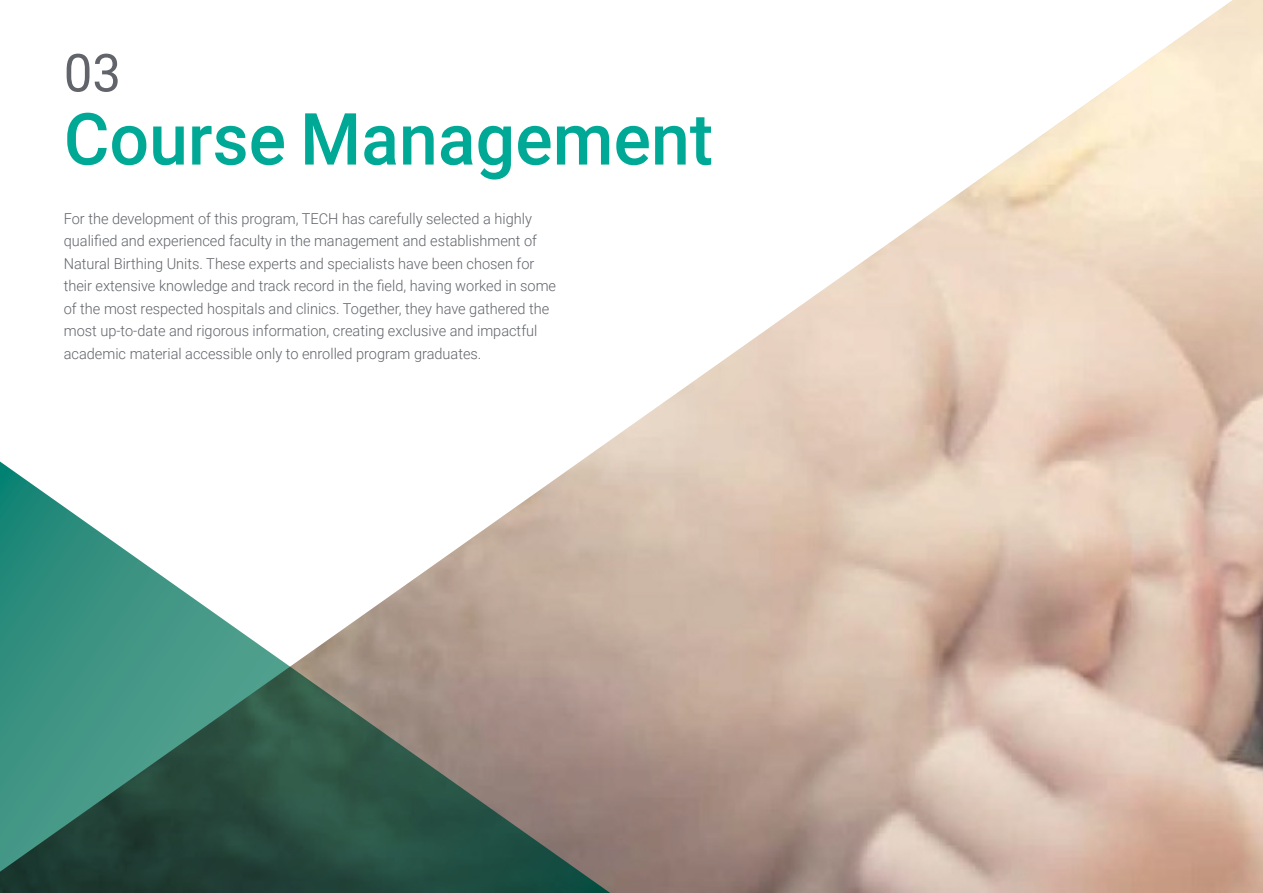
<style>
.page{position:relative;width:1263px;height:893px;background:#fff}
.page>*{position:absolute;margin:0;border:0;box-sizing:border-box;transform-origin:0 0}
.t1{font:500 72px "Roboto";color:#00a996}
.t2{font:52.5px "Roboto";color:#61646a}
.t3{font:300 15px/22.5px "Roboto";color:#61646a}
</style>
<div class="page">
<img style="left:602px;top:0;width:661px;height:893px">
<svg style="left:0;top:446px;width:640px;height:447px"></svg>
<h2 class="t2" style="left:64px;top:36px;width:59px">03</h2>
<h1 class="t1" style="left:64px;top:89px;width:651px">Course Management</h1>
<p class="t3" style="left:64px;top:207px;width:494px">For the development of this program, TECH has carefully selected a highly qualified and experienced faculty in the management and establishment of Natural Birthing Units. These experts and specialists have been chosen for their extensive knowledge and track record in the field, having worked in some of the most respected hospitals and clinics. Together, they have gathered the most up-to-date and rigorous information, creating exclusive and impactful academic material accessible only to enrolled program graduates.</p>
</div>
